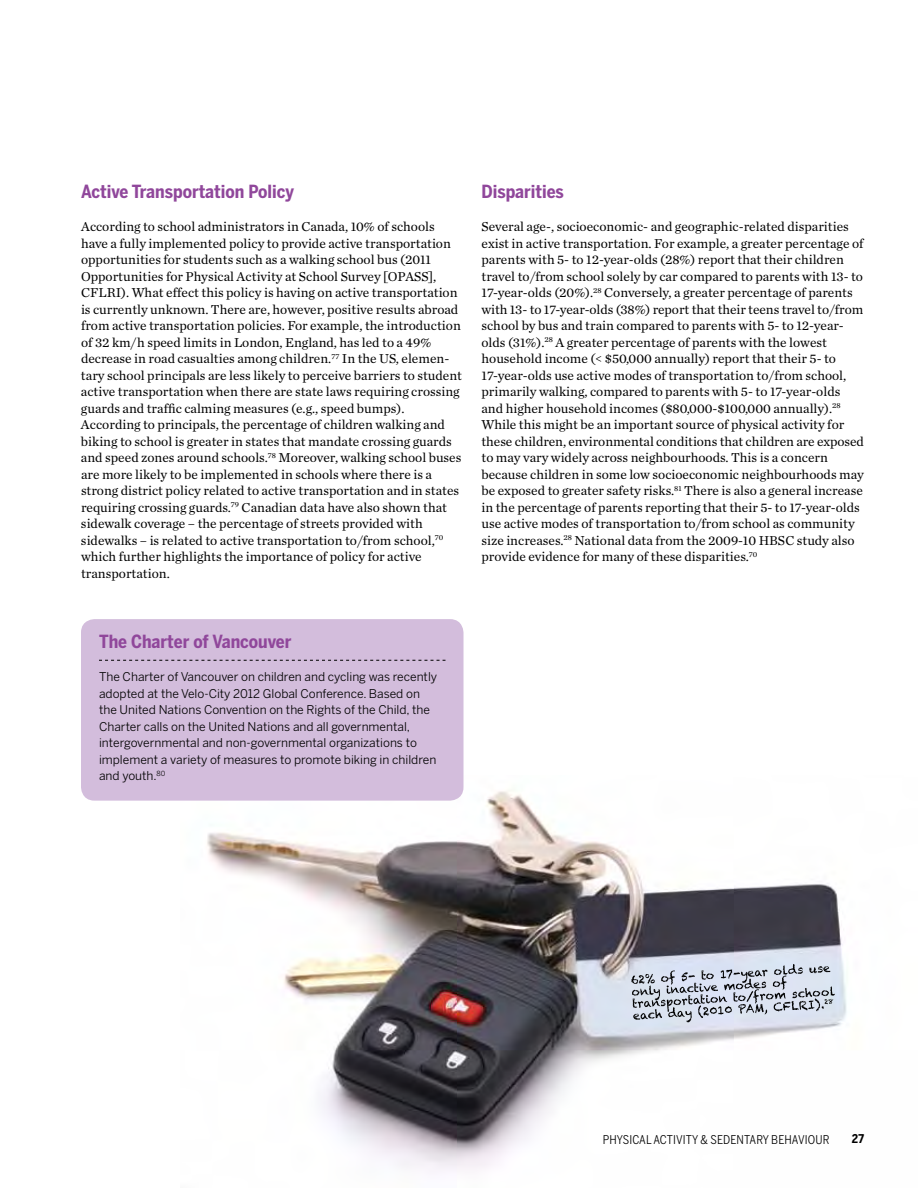
<style>
.page{position:relative;width:918px;height:1188px;background:#fff}
.page>*{position:absolute;margin:0;border:0;box-sizing:border-box;transform-origin:0 0}
.t1{font:700 18px "Benton Sans Cond";color:#90479b}
.t2{font:13.5px/16.5px "Chronicle Text G1";color:#000}
.t3{font:12px/16.5px "Benton Sans";color:#000}
.t4{font:12px "Benton Sans Cond";letter-spacing:.01em;color:#000}
.t5{font:700 12px "Benton Sans Cond";color:#000}
</style>
<div class="page">
<img style="left:207px;top:790px;width:640px;height:382px">
<div style="left:81px;top:619px;width:383px;height:182px;background:#d3bddc;border-radius:14px"></div>
<svg style="left:99px;top:660px;width:346px;height:1px"></svg>
<svg style="left:631px;top:964px;width:204px;height:59px;background:#bac0cd"></svg>
<h1 class="t1" style="left:81px;top:181px;width:215px">Active Transportation Policy</h1>
<p class="t2" style="left:81px;top:218px;width:383px">According to school administrators in Canada, 10% of schools have a fully implemented policy to provide active transportation opportunities for students such as a walking school bus (2011<br>Opportunities for Physical Activity at School Survey [OPASS], CFLRI). What effect this policy is having on active transportation is currently unknown. There are, however, positive results abroad from active transportation policies. For example, the introduction of 32 km/h speed limits in London, England, has led to a 49% decrease in road casualties among children.<sup>77</sup> In the US, elemen&shy;tary school principals are less likely to perceive barriers to student active transportation when there are state laws requiring crossing guards and traffic calming measures (e.g., speed bumps).<br>According to principals, the percentage of children walking and biking to school is greater in states that mandate crossing guards and speed zones around schools.<sup>78</sup> Moreover, walking school buses are more likely to be implemented in schools where there is a strong district policy related to active transportation and in states requiring crossing guards.<sup>79</sup> Canadian data have also shown that sidewalk coverage – the percentage of streets provided with sidewalks – is related to active transportation to/from school,<sup>70 </sup>which further highlights the importance of policy for active transportation.</p>
<h1 class="t1" style="left:482px;top:181px;width:84px">Disparities</h1>
<p class="t2" style="left:481px;top:218px;width:384px">Several age-, socioeconomic- and geographic-related disparities exist in active transportation. For example, a greater percentage of parents with 5- to 12-year-olds (28%) report that their children travel to/from school solely by car compared to parents with 13- to 17-year-olds (20%).<sup>28</sup> Conversely, a greater percentage of parents with 13- to 17-year-olds (38%) report that their teens travel to/from school by bus and train compared to parents with 5- to 12-year&shy;olds (31%).<sup>28</sup> A greater percentage of parents with the lowest household income (&lt; $50,000 annually) report that their 5- to 17-year-olds use active modes of transportation to/from school, primarily walking, compared to parents with 5- to 17-year-olds and higher household incomes ($80,000-$100,000 annually).<sup>28<br></sup>While this might be an important source of physical activity for these children, environmental conditions that children are exposed to may vary widely across neighbourhoods. This is a concern because children in some low socioeconomic neighbourhoods may be exposed to greater safety risks.<sup>81</sup> There is also a general increase in the percentage of parents reporting that their 5- to 17-year-olds use active modes of transportation to/from school as community size increases.<sup>28</sup> National data from the 2009-10 HBSC study also provide evidence for many of these disparities.<sup>70</sup></p>
<h1 class="t1" style="left:99px;top:631px;width:194px">The Charter of Vancouver</h1>
<p class="t3" style="left:99px;top:669px;width:340px">The Charter of Vancouver on children and cycling was recently adopted at the Velo-City 2012 Global Conference. Based on the United Nations Convention on the Rights of the Child, the Charter calls on the United Nations and all governmental, intergovernmental and non-governmental organizations to implement a variety of measures to promote biking in children and youth.<sup>80</sup></p>
<p class="t4" style="left:603px;top:1132px;width:228px">PHYSICAL ACTIVITY &amp; SEDENTARY BEHAVIOUR</p>
<p class="t5" style="left:852px;top:1132px;width:14px">27</p>
</div>
